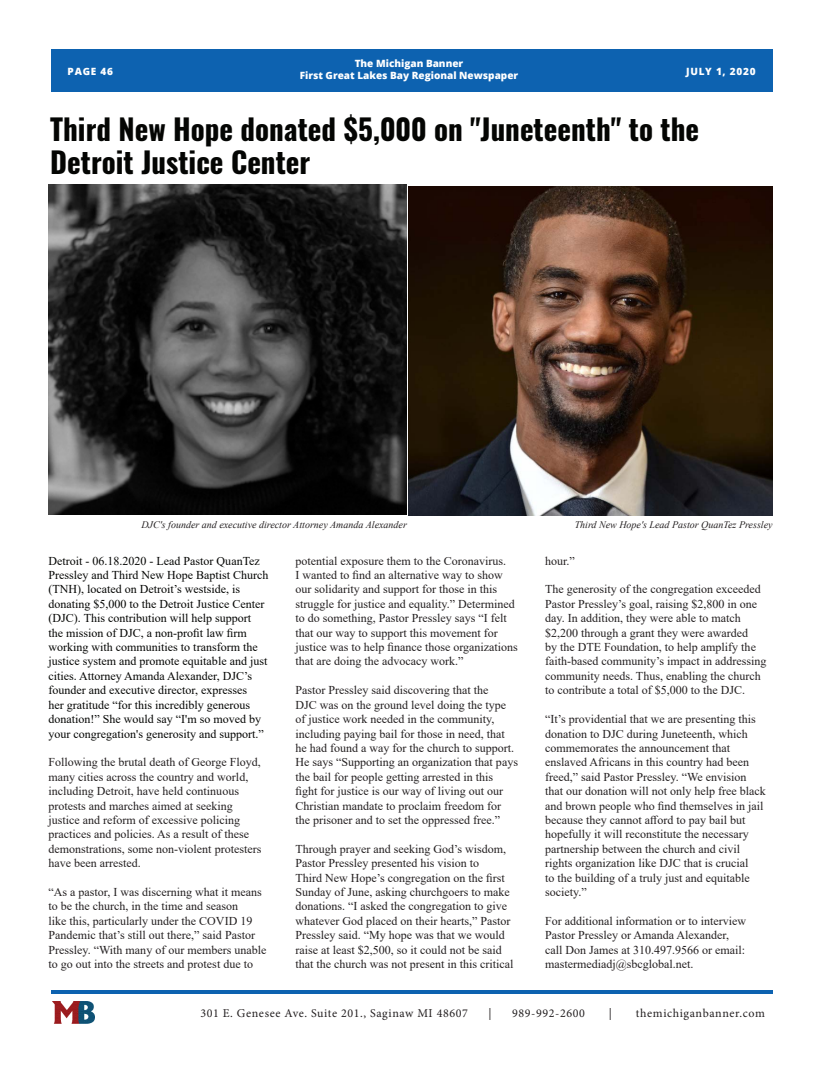
<style>
.page{position:relative;width:820px;height:1078px;background:#fff}
.page>*{position:absolute;margin:0;border:0;box-sizing:border-box;transform-origin:0 0}
.t1{font:700 29px/33px "Oswald";color:#040503}
.t2{font:12px/14.4px "Times New Roman";color:#231f20}
.t3{font:12px/14.4px "Times New Roman";color:#040503}
.t4{font:12px "Minion Pro";letter-spacing:.05em;color:#231f20}
.t5{font:italic 10px "Times New Roman";color:#231f20}
.t6{font:800 10px/12px "Open Sans";color:#fff;text-align:center}
.t7{font:800 10px "Open Sans";letter-spacing:.075em;color:#fff}
</style>
<div class="page">
<div style="left:51px;top:50px;width:721px;height:42px;background:#0d62b0"></div>
<hr style="left:51px;top:990px;width:721px;height:3px;background:#0d62b0">
<img style="left:53px;top:1001px;width:42px;height:22px">
<img style="left:48px;top:185px;width:359px;height:329px">
<img style="left:409px;top:186px;width:362px;height:329px">
<p class="t6" style="left:68px;top:65px;width:47px">PAGE 46</p>
<p class="t6" style="left:299px;top:57px;width:220px">The Michigan Banner<br>First Great Lakes Bay Regional Newspaper</p>
<p class="t7" style="left:685px;top:64px;width:71px">JULY 1, 2020</p>
<p class="t1" style="left:50px;top:114px;width:650px">Third New Hope donated $5,000 on "Juneteenth" to the<br>Detroit Justice Center</p>
<p class="t5" style="left:141px;top:517px;width:267px">DJC's founder and executive director Attorney Amanda Alexander</p>
<p class="t5" style="left:574px;top:517px;width:199px">Third New Hope's Lead Pastor QuanTez Pressley</p>
<p class="t3" style="left:48px;top:553px;width:221px">Detroit - 06.18.2020 - Lead Pastor QuanTez Pressley and Third New Hope Baptist Church (TNH), located on Detroit’s westside, is donating $5,000 to the Detroit Justice Center (DJC). This contribution will help support the mission of DJC, a non-profit law firm working with communities to transform the justice system and promote equitable and just cities. Attorney Amanda Alexander, DJC’s founder and executive director, expresses<br>her gratitude “for this incredibly generous donation!” She would say “I'm so moved by your congregation's generosity and support.”</p>
<p class="t2" style="left:48px;top:754px;width:214px">Following the brutal death of George Floyd, many cities across the country and world, including Detroit, have held continuous protests and marches aimed at seeking justice and reform of excessive policing practices and policies. As a result of these demonstrations, some non-violent protesters have been arrested.</p>
<p class="t2" style="left:48px;top:884px;width:219px">“As a pastor, I was discerning what it means to be the church, in the time and season<br>like this, particularly under the COVID 19<br>Pandemic that’s still out there,” said Pastor Pressley. “With many of our members unable to go out into the streets and protest due to</p>
<p class="t2" style="left:295px;top:553px;width:224px">potential exposure them to the Coronavirus.<br>I wanted to find an alternative way to show our solidarity and support for those in this struggle for justice and equality.” Determined to do something, Pastor Pressley says “I felt that our way to support this movement for justice was to help finance those organizations that are doing the advocacy work.”</p>
<p class="t2" style="left:295px;top:682px;width:224px">Pastor Pressley said discovering that the<br>DJC was on the ground level doing the type of justice work needed in the community, including paying bail for those in need, that he had found a way for the church to support.<br>He says “Supporting an organization that pays the bail for people getting arrested in this fight for justice is our way of living out our Christian mandate to proclaim freedom for the prisoner and to set the oppressed free.”</p>
<p class="t2" style="left:295px;top:841px;width:219px">Through prayer and seeking God’s wisdom, Pastor Pressley presented his vision to<br>Third New Hope’s congregation on the first Sunday of June, asking churchgoers to make donations. “I asked the congregation to give whatever God placed on their hearts,” Pastor Pressley said. “My hope was that we would raise at least $2,500, so it could not be said that the church was not present in this critical</p>
<p class="t2" style="left:545px;top:553px;width:31px">hour.”</p>
<p class="t2" style="left:545px;top:581px;width:223px">The generosity of the congregation exceeded Pastor Pressley’s goal, raising $2,800 in one day. In addition, they were able to match $2,200 through a grant they were awarded<br>by the DTE Foundation, to help amplify the faith-based community’s impact in addressing community needs. Thus, enabling the church to contribute a total of $5,000 to the DJC.</p>
<p class="t2" style="left:545px;top:711px;width:222px">“It’s providential that we are presenting this donation to DJC during Juneteenth, which commemorates the announcement that enslaved Africans in this country had been freed,” said Pastor Pressley. “We envision that our donation will not only help free black and brown people who find themselves in jail because they cannot afford to pay bail but hopefully it will reconstitute the necessary partnership between the church and civil rights organization like DJC that is crucial<br>to the building of a truly just and equitable society.”</p>
<p class="t2" style="left:545px;top:913px;width:202px">For additional information or to interview Pastor Pressley or Amanda Alexander, call Don James at 310.497.9566 or email: mastermediadj@sbcglobal.net.</p>
<p class="t4" style="left:200px;top:1004px;width:269px">301 E. Genesee Ave. Suite 201., Saginaw MI 48607</p>
<p class="t4" style="left:488px;top:1004px;width:5px">|</p>
<p class="t4" style="left:512px;top:1004px;width:74px">989-992-2600</p>
<p class="t4" style="left:608px;top:1004px;width:5px">|</p>
<p class="t4" style="left:635px;top:1004px;width:130px">themichiganbanner.com</p>
</div>
